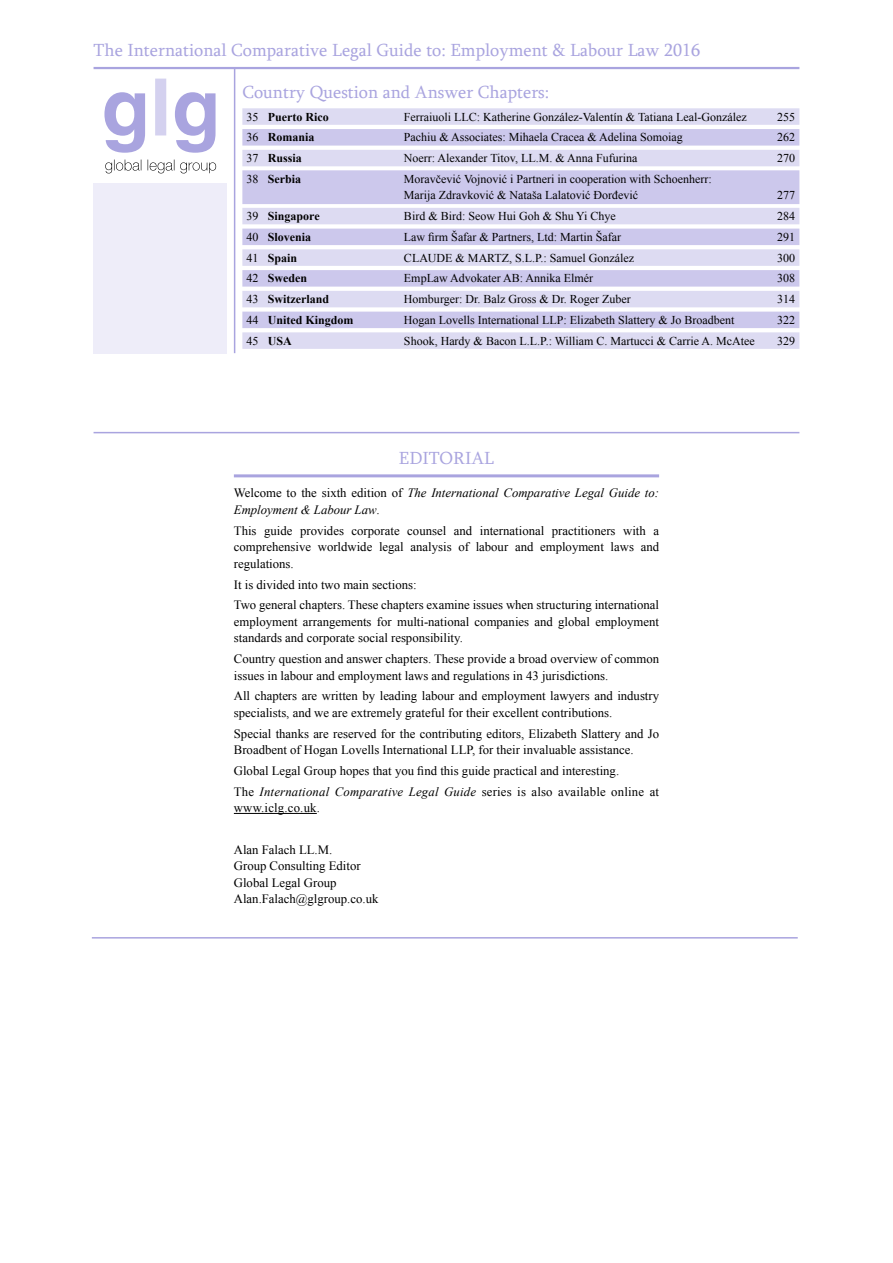
<style>
.page{position:relative;width:893px;height:1263px;background:#fff}
.page>*{position:absolute;margin:0;border:0;box-sizing:border-box;transform-origin:0 0}
.t1{font:18px "Sylfaen";color:#a9a4df}
.t2{font:12.75px/16.5px "Times New Roman";color:#000}
.t3{font:italic 12.75px/16.5px "Times New Roman";color:#000}
.t4{font:12px/16.5px "Times New Roman";color:#000}
.t5{font:700 12px "Times New Roman";color:#000}
.s1{font-weight:400}
.s2{font-style:normal}
.s3{font-style:italic}
</style>
<div class="page">
<hr style="left:92px;top:937px;width:706px;height:1px;background:#a9a4df">
<hr style="left:234px;top:474px;width:425px;height:3px;background:#a9a4df">
<hr style="left:234px;top:813px;width:83px;height:1px;background:#000">
<hr style="left:94px;top:67px;width:705px;height:2px;background:#a9a4df">
<hr style="left:94px;top:432px;width:705px;height:1px;background:#a9a4df">
<hr style="left:234px;top:68px;width:1px;height:285px;background:#a9a4df">
<div style="left:242px;top:108px;width:557px;height:17px;background:#dddbf2"></div>
<div style="left:242px;top:129px;width:557px;height:17px;background:#ccc8ec"></div>
<div style="left:242px;top:150px;width:557px;height:16px;background:#dddbf2"></div>
<div style="left:242px;top:170px;width:557px;height:34px;background:#ccc8ec"></div>
<div style="left:242px;top:208px;width:557px;height:16px;background:#dddbf2"></div>
<div style="left:242px;top:229px;width:557px;height:16px;background:#ccc8ec"></div>
<div style="left:242px;top:249px;width:557px;height:17px;background:#dddbf2"></div>
<div style="left:242px;top:270px;width:557px;height:17px;background:#ccc8ec"></div>
<div style="left:242px;top:291px;width:557px;height:16px;background:#dddbf2"></div>
<div style="left:242px;top:312px;width:557px;height:16px;background:#ccc8ec"></div>
<div style="left:242px;top:332px;width:557px;height:17px;background:#dddbf2"></div>
<div style="left:94px;top:183px;width:133px;height:170px;background:#eeedf9"></div>
<svg style="left:105px;top:160px;width:111px;height:14px"></svg>
<svg style="left:175px;top:92px;width:41px;height:61px"></svg>
<svg style="left:155px;top:79px;width:11px;height:56px"></svg>
<svg style="left:104px;top:92px;width:41px;height:61px"></svg>
<h1 class="t1" style="left:94px;top:38px;width:608px">The International Comparative Legal Guide to: Employment &amp; Labour Law 2016</h1>
<h1 class="t1" style="left:242px;top:80px;width:308px">Country Question and Answer Chapters:</h1>
<p class="t5" style="left:247px;top:108px;width:84px"><span class="s1">35</span> Puerto Rico</p>
<p class="t4" style="left:404px;top:108px;width:344px">Ferraiuoli LLC: Katherine González-Valentín &amp; Tatiana Leal-González</p>
<p class="t4" style="left:777px;top:108px;width:19px">255</p>
<p class="t5" style="left:247px;top:129px;width:69px"><span class="s1">36</span> Romania</p>
<p class="t4" style="left:404px;top:129px;width:280px">Pachiu &amp; Associates: Mihaela Cracea &amp; Adelina Somoiag</p>
<p class="t4" style="left:777px;top:129px;width:19px">262</p>
<p class="t5" style="left:247px;top:150px;width:57px"><span class="s1">37</span> Russia</p>
<p class="t4" style="left:404px;top:150px;width:235px">Noerr: Alexander Titov, LL.M. &amp; Anna Fufurina</p>
<p class="t4" style="left:777px;top:150px;width:19px">270</p>
<p class="t5" style="left:247px;top:170px;width:56px"><span class="s1">38</span> Serbia</p>
<p class="t4" style="left:404px;top:170px;width:309px">Moravčević Vojnović i Partneri in cooperation with Schoenherr:<br>Marija Zdravković &amp; Nataša Lalatović Đorđević</p>
<p class="t4" style="left:777px;top:187px;width:19px">277</p>
<p class="t5" style="left:247px;top:208px;width:75px"><span class="s1">39</span> Singapore</p>
<p class="t4" style="left:404px;top:208px;width:213px">Bird &amp; Bird: Seow Hui Goh &amp; Shu Yi Chye</p>
<p class="t4" style="left:777px;top:208px;width:19px">284</p>
<p class="t5" style="left:247px;top:228px;width:66px"><span class="s1">40</span> Slovenia</p>
<p class="t4" style="left:404px;top:228px;width:219px">Law firm Šafar &amp; Partners, Ltd: Martin Šafar</p>
<p class="t4" style="left:777px;top:228px;width:19px">291</p>
<p class="t5" style="left:247px;top:249px;width:52px"><span class="s1">41</span> Spain</p>
<p class="t4" style="left:404px;top:249px;width:232px">CLAUDE &amp; MARTZ, S.L.P.: Samuel González</p>
<p class="t4" style="left:777px;top:249px;width:19px">300</p>
<p class="t5" style="left:247px;top:270px;width:62px"><span class="s1">42</span> Sweden</p>
<p class="t4" style="left:404px;top:270px;width:191px">EmpLaw Advokater AB: Annika Elmér</p>
<p class="t4" style="left:777px;top:270px;width:19px">308</p>
<p class="t5" style="left:247px;top:291px;width:84px"><span class="s1">43</span> Switzerland</p>
<p class="t4" style="left:404px;top:291px;width:228px">Homburger: Dr. Balz Gross &amp; Dr. Roger Zuber</p>
<p class="t4" style="left:777px;top:291px;width:19px">314</p>
<p class="t5" style="left:247px;top:311px;width:108px"><span class="s1">44</span> United Kingdom</p>
<p class="t4" style="left:404px;top:311px;width:332px">Hogan Lovells International LLP: Elizabeth Slattery &amp; Jo Broadbent</p>
<p class="t4" style="left:777px;top:311px;width:19px">322</p>
<p class="t5" style="left:247px;top:332px;width:47px"><span class="s1">45</span> USA</p>
<p class="t4" style="left:404px;top:332px;width:352px">Shook, Hardy &amp; Bacon L.L.P.: William C. Martucci &amp; Carrie A. McAtee</p>
<p class="t4" style="left:777px;top:332px;width:19px">329</p>
<h1 class="t1" style="left:399px;top:445px;width:97px">EDITORIAL</h1>
<p class="t3" style="left:234px;top:485px;width:427px"><span class="s2">Welcome to the sixth edition of</span> The International Comparative Legal Guide to:<br>Employment &amp; Labour Law<span class="s2">.</span></p>
<p class="t2" style="left:234px;top:522px;width:427px;text-align:justify">This guide provides corporate counsel and international practitioners with a comprehensive worldwide legal analysis of labour and employment laws and regulations.</p>
<p class="t2" style="left:234px;top:574px;width:427px;line-height:20.7px">It is divided into two main sections:<br>Two general chapters. These chapters examine issues when structuring international</p>
<p class="t2" style="left:234px;top:613px;width:427px">employment arrangements for multi-national companies and global employment standards and corporate social responsibility.</p>
<p class="t2" style="left:234px;top:650px;width:427px">Country question and answer chapters. These provide a broad overview of common issues in labour and employment laws and regulations in 43 jurisdictions.</p>
<p class="t2" style="left:234px;top:687px;width:427px">All chapters are written by leading labour and employment lawyers and industry specialists, and we are extremely grateful for their excellent contributions.</p>
<p class="t2" style="left:234px;top:725px;width:427px">Special thanks are reserved for the contributing editors, Elizabeth Slattery and Jo<br>Broadbent of Hogan Lovells International LLP, for their invaluable assistance.</p>
<p class="t2" style="left:234px;top:760px;width:427px;line-height:20.7px">Global Legal Group hopes that you find this guide practical and interesting.<br>The <span class="s3">International Comparative Legal Guide</span> series is also available online at</p>
<p class="t2" style="left:234px;top:799px;width:88px">www.iclg.co.uk.</p>
<p class="t2" style="left:234px;top:841px;width:146px">Alan Falach LL.M.<br>Group Consulting Editor<br>Global Legal Group<br>Alan.Falach@glgroup.co.uk</p>
</div>
